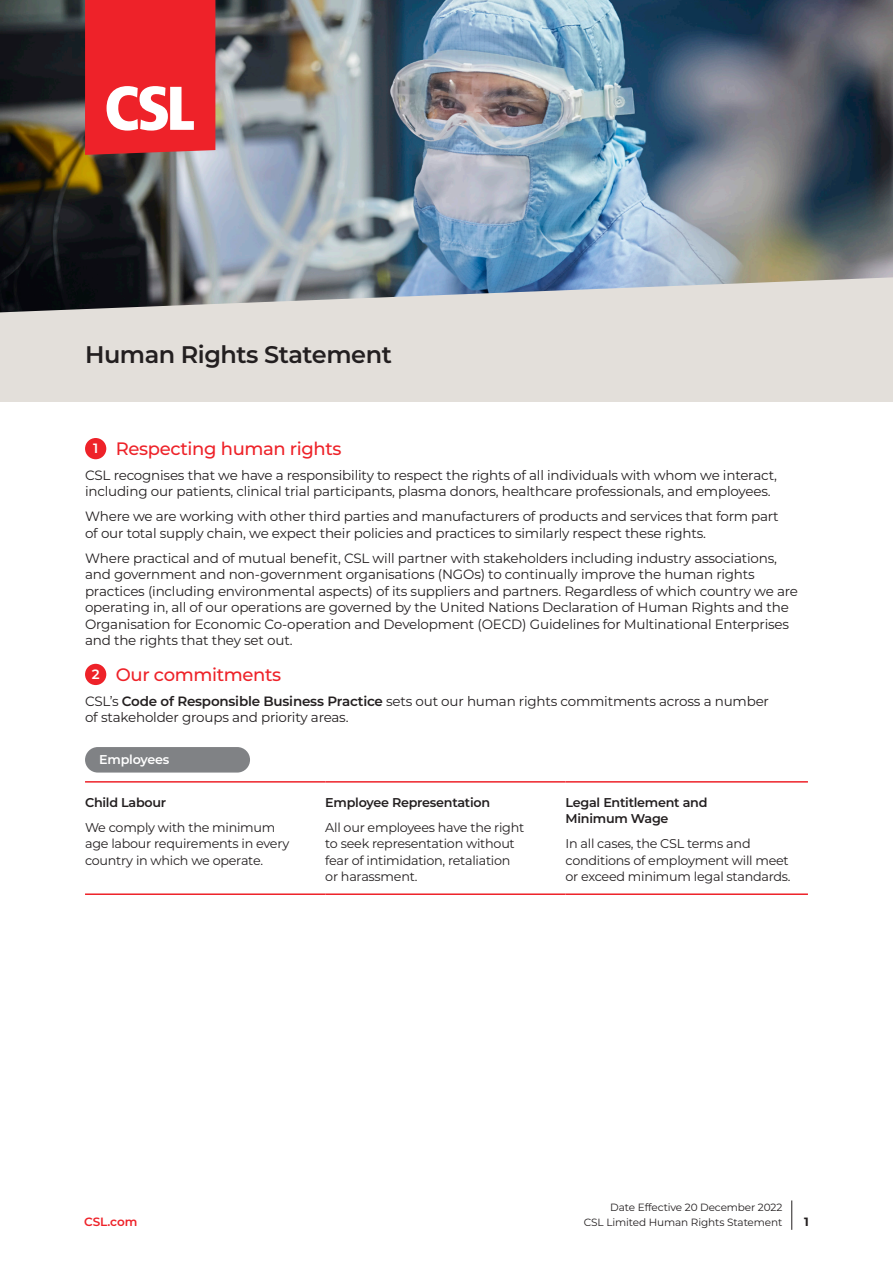
<style>
.page{position:relative;width:893px;height:1263px;background:#fff}
.page>*{position:absolute;margin:0;border:0;box-sizing:border-box;transform-origin:0 0}
._01__Main_Page_Heade{font:600 24px "Montserrat";letter-spacing:-.02em;color:#231f20}
._01__Sub_Head_1{font:500 18px "Montserrat";letter-spacing:-.02em;color:#ee2229}
._01__Main_Body{font:13.5px/16.5px "Montserrat";letter-spacing:-.015em;color:#231f20}
.t1{font:600 13.5px "Montserrat";color:#fff}
._01__Table_Body{font:12.75px/16.5px "Montserrat";letter-spacing:-.02em;color:#231f20}
._01__Table_Headers{font:600 12.75px/16.5px "Montserrat";letter-spacing:-.02em;color:#231f20}
._01__Table_Headers-2{font:600 12.75px "Montserrat";letter-spacing:-.02em;color:#fff}
.t2{font:600 12px "Montserrat";letter-spacing:-.01em;color:#ee2229}
.t3{font:700 12px "Montserrat";color:#231f20}
.t4{font:10.5px "Montserrat";letter-spacing:-.01em;color:#231f20}
.s1{font-weight:600}
</style>
<div class="page">
<div style="left:0;top:108px;width:893px;height:294px;background:#e3dfda"></div>
<div style="left:85px;top:438px;width:21px;height:21px;background:#ee2229;border-radius:50%"></div>
<div style="left:85px;top:664px;width:21px;height:21px;background:#ee2229;border-radius:50%"></div>
<div style="left:85px;top:747px;width:165px;height:25px;background:#808285;border-radius:13px"></div>
<hr style="left:85px;top:781px;width:240px;height:2px;background:#ee2229">
<hr style="left:325px;top:781px;width:241px;height:2px;background:#ee2229">
<hr style="left:566px;top:781px;width:242px;height:2px;background:#ee2229">
<hr style="left:85px;top:893px;width:240px;height:2px;background:#ee2229">
<hr style="left:325px;top:893px;width:241px;height:2px;background:#ee2229">
<hr style="left:566px;top:893px;width:242px;height:2px;background:#ee2229">
<img style="left:0;top:0;width:893px;height:312px">
<hr style="left:791px;top:1200px;width:1px;height:30px;background:#231f20">
<svg style="left:85px;top:0;width:130px;height:155px;background:#ee3c42"></svg>
<p class="_01__Main_Page_Heade" style="left:85px;top:338px;width:308px">Human Rights Statement</p>
<p class="t1" style="left:93px;top:439px;width:7px">1</p>
<p class="_01__Sub_Head_1" style="left:116px;top:436px;width:227px">Respecting human rights</p>
<p class="_01__Main_Body" style="left:85px;top:466px;width:693px">CSL recognises that we have a responsibility to respect the rights of all individuals with whom we interact, including our patients, clinical trial participants, plasma donors, healthcare professionals, and employees.</p>
<p class="_01__Main_Body" style="left:85px;top:508px;width:695px">Where we are working with other third parties and manufacturers of products and services that form part of our total supply chain, we expect their policies and practices to similarly respect these rights.</p>
<p class="_01__Main_Body" style="left:85px;top:549px;width:714px">Where practical and of mutual benefit, CSL will partner with stakeholders including industry associations, and government and non-government organisations (NGOs) to continually improve the human rights practices (including environmental aspects) of its suppliers and partners. Regardless of which country we are operating in, all of our operations are governed by the United Nations Declaration of Human Rights and the Organisation for Economic Co-operation and Development (OECD) Guidelines for Multinational Enterprises and the rights that they set out.</p>
<p class="t1" style="left:92px;top:665px;width:9px">2</p>
<p class="_01__Sub_Head_1" style="left:116px;top:662px;width:167px">Our commitments</p>
<p class="_01__Main_Body" style="left:85px;top:692px;width:685px">CSL’s <span class="s1">Code of Responsible Business Practice</span> sets out our human rights commitments across a number of stakeholder groups and priority areas.</p>
<p class="_01__Table_Headers-2" style="left:99px;top:751px;width:71px">Employees</p>
<p class="_01__Table_Headers" style="left:85px;top:794px;width:83px">Child Labour</p>
<p class="_01__Table_Body" style="left:85px;top:819px;width:206px">We comply with the minimum age labour requirements in every country in which we operate.</p>
<p class="_01__Table_Headers" style="left:325px;top:794px;width:166px">Employee Representation</p>
<p class="_01__Table_Body" style="left:325px;top:819px;width:200px">All our employees have the right to seek representation without fear of intimidation, retaliation or harassment.</p>
<p class="_01__Table_Headers" style="left:566px;top:794px;width:143px">Legal Entitlement and<br>Minimum Wage</p>
<p class="_01__Table_Body" style="left:566px;top:835px;width:227px">In all cases, the CSL terms and conditions of employment will meet or exceed minimum legal standards.</p>
<p class="t4" style="left:610px;top:1200px;width:174px">Date Effective 20 December 2022</p>
<p class="t2" style="left:84px;top:1213px;width:55px">CSL.com</p>
<p class="t4" style="left:584px;top:1214px;width:200px">CSL Limited Human Rights Statement</p>
<p class="t3" style="left:804px;top:1213px;width:6px">1</p>
</div>
